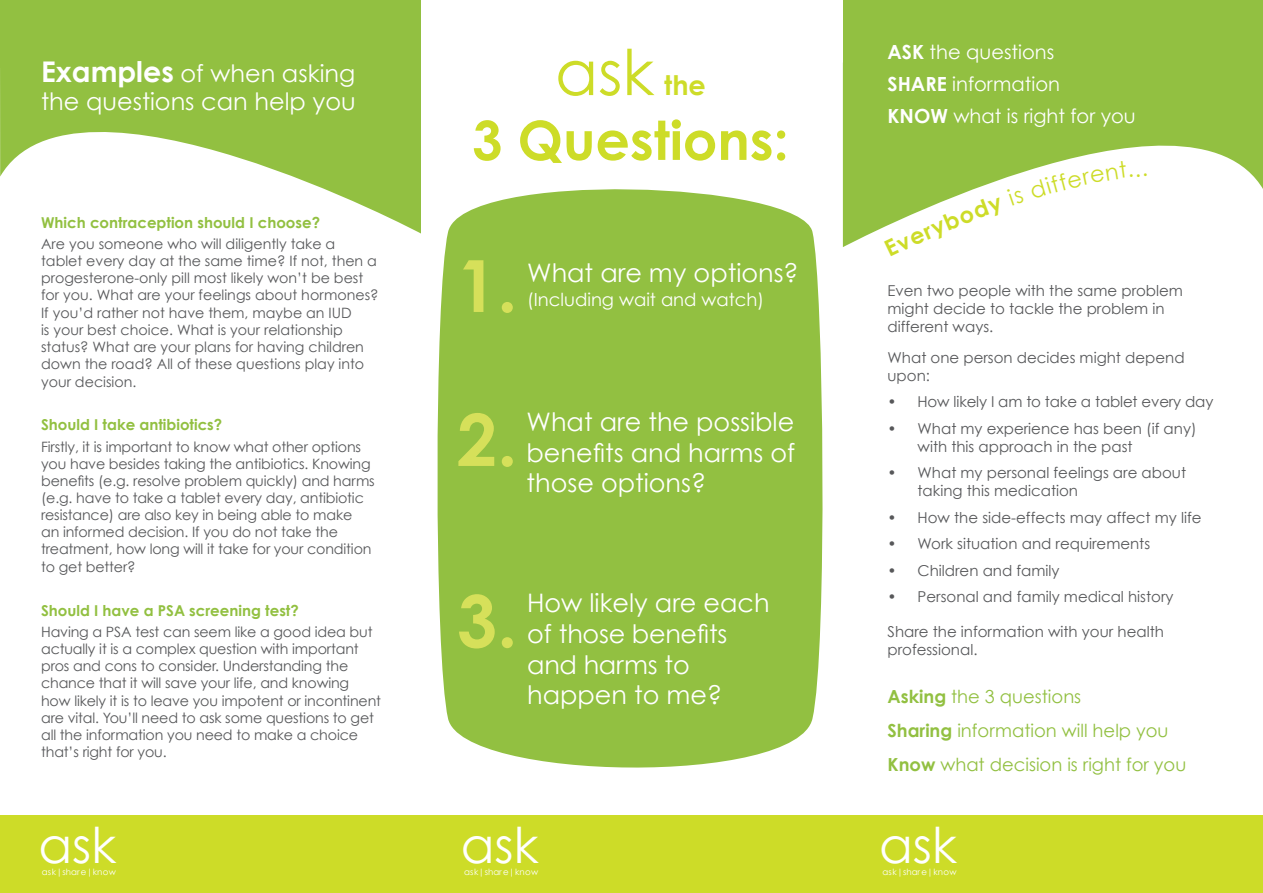
<style>
.page{position:relative;width:1263px;height:893px;background:#fff}
.page>*{position:absolute;margin:0;border:0;box-sizing:border-box;transform-origin:0 0}
.t1{font:700 72px "Century Gothic";color:#d6e05a}
.t2{font:63px "Century Gothic";color:#cddc28}
.t3{font:700 54px "Century Gothic";color:#cddc28}
.t4{font:49.35px "Century Gothic";color:#fff}
.t5{font:700 27px "Century Gothic";color:#cddc28}
.t6{font:25.5px/30.6px "Century Gothic";color:#fff;text-align:justify}
.t7{font:24px/28.8px "Century Gothic";color:#fff}
.t8{font:19.5px "Century Gothic";color:#fff}
.t9{font:18px "Century Gothic";color:#92c041}
.t10{font:18px "Century Gothic";color:#fff}
.t11{font:15px/18px "Century Gothic";color:#57585a}
.t12{font:700 15px "Century Gothic";color:#92c041}
.t13{font:14.25px/17.2px "Century Gothic";letter-spacing:-.01em;color:#57585a}
.t14{font:8.7px "Century Gothic";color:#fff}
.s1{font-weight:700;font-size:28.5px}
.s2{font-weight:700}
</style>
<div class="page">
<div style="left:437px;top:189px;width:386px;height:579px;background:#92c041"></div>
<svg style="left:0;top:67px;width:421px;height:167px;fill:#92c041"></svg>
<div style="left:0;top:0;width:421px;height:67px;background:#92c041"></div>
<svg style="left:843px;top:81px;width:420px;height:166px;fill:#92c041"></svg>
<div style="left:843px;top:1px;width:420px;height:80px;background:#92c041"></div>
<div style="left:0;top:816px;width:1263px;height:77px;background:#cddc28"></div>
<svg style="left:884px;top:161px;width:263px;height:86px"></svg>
<p class="t7" style="left:41px;top:58px;width:316px"><span class="s1">Examples</span> of when asking the questions can help you</p>
<p class="t2" style="left:555px;top:34px;width:101px">ask</p>
<p class="t5" style="left:664px;top:68px;width:43px">the</p>
<p class="t3" style="left:472px;top:106px;width:318px">3 Questions:</p>
<p class="t12" style="left:41px;top:213px;width:280px">Which contraception should I choose?</p>
<p class="t13" style="left:41px;top:235px;width:339px">Are you someone who will diligently take a tablet every day at the same time? If not, then a progesterone-only pill most likely won’t be best for you. What are your feelings about hormones?<br>If you’d rather not have them, maybe an IUD<br>is your best choice. What is your relationship status? What are your plans for having children down the road? All of these questions play into your decision.</p>
<p class="t12" style="left:41px;top:415px;width:183px">Should I take antibiotics?</p>
<p class="t13" style="left:41px;top:438px;width:335px">Firstly, it is important to know what other options you have besides taking the antibiotics. Knowing benefits (e.g. resolve problem quickly) and harms (e.g. have to take a tablet every day, antibiotic resistance) are also key in being able to make<br>an informed decision. If you do not take the treatment, how long will it take for your condition to get better?</p>
<p class="t12" style="left:41px;top:601px;width:259px">Should I have a PSA screening test?</p>
<p class="t13" style="left:41px;top:623px;width:341px">Having a PSA test can seem like a good idea but actually it is a complex question with important pros and cons to consider. Understanding the chance that it will save your life, and knowing how likely it is to leave you impotent or incontinent are vital. You’ll need to ask some questions to get all the information you need to make a choice that’s right for you.</p>
<h3 class="t4" style="left:39px;top:815px;width:79px">ask</h3>
<p class="t14" style="left:42px;top:866px;width:76px">ask|share|know</p>
<p class="t1" style="left:457px;top:241px;width:62px">1.</p>
<p class="t6" style="left:527px;top:258px;width:273px">What are my options?</p>
<p class="t10" style="left:527px;top:289px;width:239px">(Including wait and watch)</p>
<p class="t1" style="left:457px;top:394px;width:62px">2.</p>
<p class="t6" style="left:527px;top:406px;width:270px">What are the possible benefits and harms of those options?</p>
<p class="t1" style="left:457px;top:576px;width:62px">3.</p>
<p class="t6" style="left:527px;top:587px;width:244px;text-align:left">How likely are each of those benefits and harms to happen to me?</p>
<h3 class="t4" style="left:461px;top:815px;width:79px">ask</h3>
<p class="t14" style="left:464px;top:866px;width:76px">ask|share|know</p>
<p class="t8" style="left:887px;top:40px;width:168px"><span class="s2">ASK</span> the questions</p>
<p class="t8" style="left:887px;top:72px;width:174px"><span class="s2">SHARE</span> information</p>
<p class="t8" style="left:887px;top:104px;width:250px"><span class="s2">KNOW</span> what is right for you</p>
<p class="t11" style="left:887px;top:282px;width:297px">Even two people with the same problem might decide to tackle the problem in different ways.</p>
<p class="t11" style="left:887px;top:348px;width:299px">What one person decides might depend upon:</p>
<p class="t11" style="left:887px;top:393px;width:327px">• How likely I am to take a tablet every day</p>
<p class="t11" style="left:917px;top:419px;width:281px;text-indent:-30px">• What my experience has been (if any) with this approach in the past</p>
<p class="t11" style="left:917px;top:464px;width:270px;text-indent:-30px">• What my personal feelings are about taking this medication</p>
<p class="t11" style="left:887px;top:508px;width:316px">• How the side-effects may affect my life</p>
<p class="t11" style="left:887px;top:535px;width:264px">• Work situation and requirements</p>
<p class="t11" style="left:887px;top:561px;width:174px">• Children and family</p>
<p class="t11" style="left:887px;top:588px;width:288px">• Personal and family medical history</p>
<p class="t11" style="left:887px;top:623px;width:278px">Share the information with your health professional.</p>
<p class="t9" style="left:887px;top:685px;width:195px"><span class="s2">Asking</span> the 3 questions</p>
<p class="t9" style="left:887px;top:719px;width:283px"><span class="s2">Sharing</span> information will help you</p>
<p class="t9" style="left:887px;top:754px;width:300px"><span class="s2">Know</span> what decision is right for you</p>
<h3 class="t4" style="left:879px;top:815px;width:79px">ask</h3>
<p class="t14" style="left:882px;top:866px;width:76px">ask|share|know</p>
</div>
